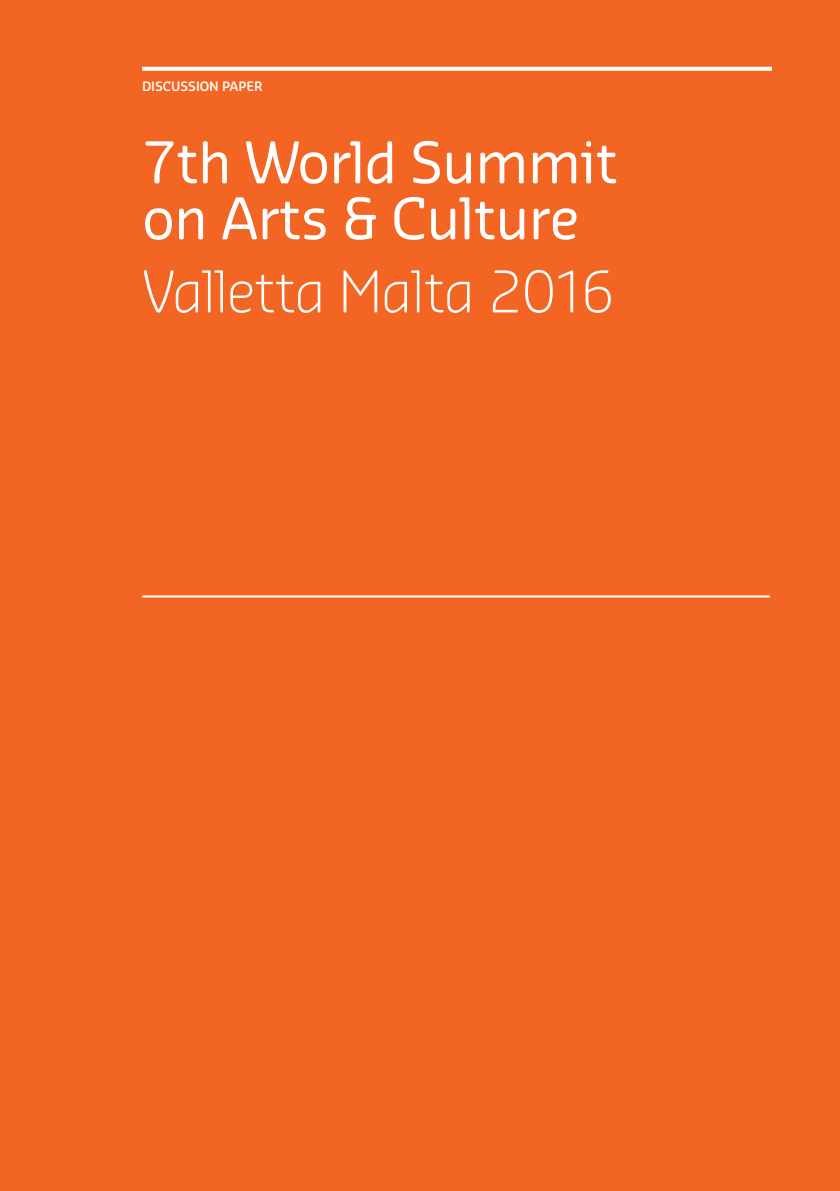
<style>
.page{position:relative;width:840px;height:1191px;background:#fff}
.page>*{position:absolute;margin:0;border:0;box-sizing:border-box;transform-origin:0 0}
.t1{font:56px/56px "Sansa Soft Pro";letter-spacing:-.02em;color:#fff}
.t2{font:300 56px "Sansa Soft Pro";letter-spacing:-.02em;color:#fff}
.t3{font:600 12.6px "Sansa Soft Pro";color:#fff}
</style>
<div class="page">
<div style="left:0;top:0;width:839px;height:1191px;background:#f26522"></div>
<svg style="left:142px;top:67px;width:629px;height:4px;background:#fdf5f1"></svg>
<hr style="left:142px;top:595px;width:627px;height:2px;background:#fff">
<p class="t3" style="left:142px;top:78px;width:122px">DISCUSSION PAPER</p>
<p class="t1" style="left:142px;top:133px;width:477px">7th World Summit on Arts &amp; Culture</p>
<p class="t2" style="left:142px;top:255px;width:474px">Valletta Malta 2016</p>
</div>
